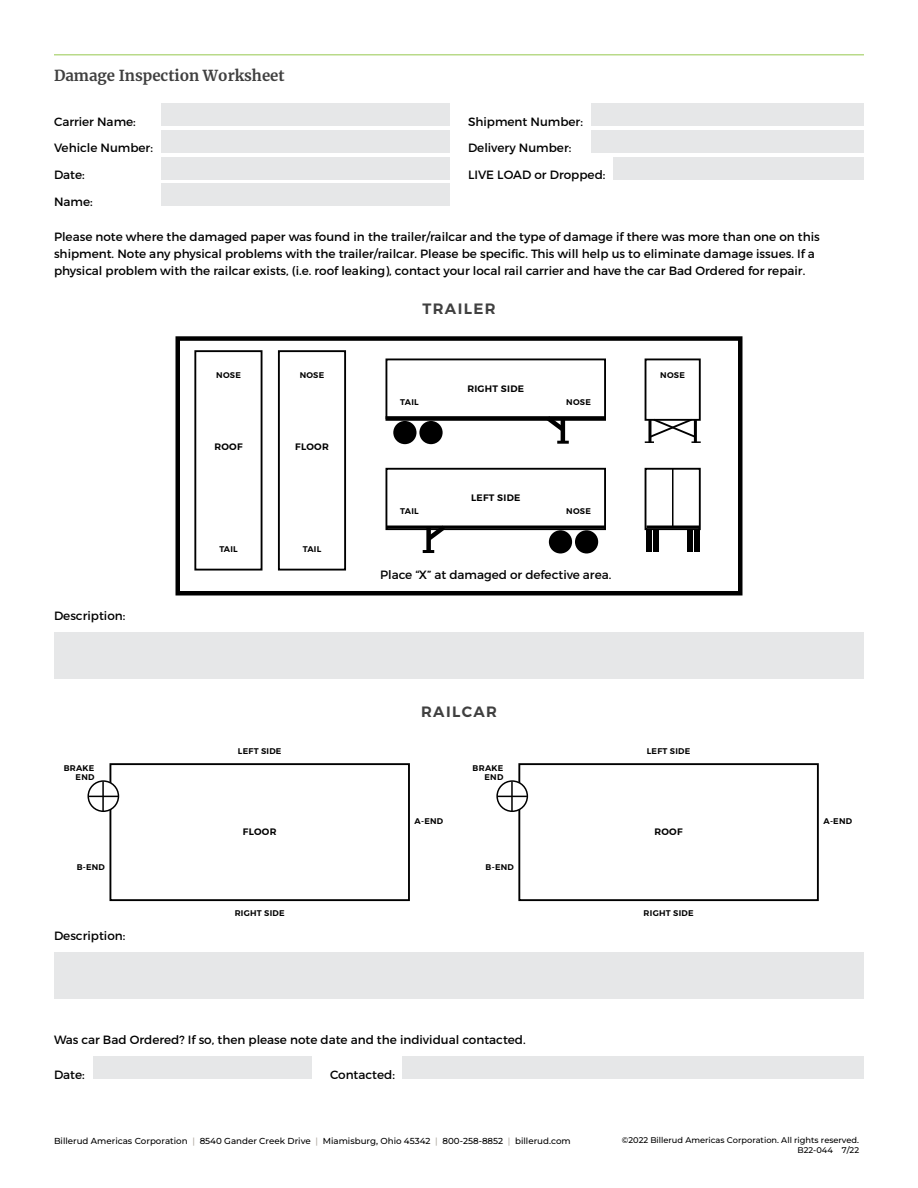
<style>
.page{position:relative;width:918px;height:1188px;background:#fff}
.page>*{position:absolute;margin:0;border:0;box-sizing:border-box;transform-origin:0 0}
.t1{font:700 15px "Merriweather";color:#404040}
.t2{font:600 15px "Montserrat";letter-spacing:.09em;color:#404040}
.t3{font:12px/17.2px "Montserrat";color:#000}
.t4{font:600 9.3px "Montserrat";letter-spacing:.03em;color:#000}
.t5{font:500 8.7px "Montserrat";color:#000}
.t6{font:600 8.25px/9px "Montserrat";letter-spacing:.03em;color:#000;text-align:right}
.t7{font:500 8.25px/9.9px "Montserrat";color:#000;text-align:right}
.s1{color:#b3ada5}
</style>
<div class="page">
<hr style="left:54px;top:54px;width:810px;height:2px;background:#b9da89">
<div style="left:162px;top:103px;width:288px;height:23px;background:#e6e7e8"></div>
<div style="left:591px;top:103px;width:273px;height:23px;background:#e6e7e8"></div>
<div style="left:162px;top:157px;width:288px;height:22px;background:#e6e7e8"></div>
<div style="left:94px;top:1056px;width:218px;height:22px;background:#e6e7e8"></div>
<div style="left:614px;top:157px;width:250px;height:22px;background:#e6e7e8"></div>
<div style="left:403px;top:1056px;width:461px;height:22px;background:#e6e7e8"></div>
<div style="left:162px;top:130px;width:288px;height:22px;background:#e6e7e8"></div>
<div style="left:591px;top:130px;width:273px;height:22px;background:#e6e7e8"></div>
<div style="left:162px;top:183px;width:288px;height:23px;background:#e6e7e8"></div>
<div style="left:176px;top:336px;width:566px;height:260px;border:4px solid #000"></div>
<div style="left:54px;top:633px;width:810px;height:46px;background:#e6e7e8"></div>
<div style="left:54px;top:952px;width:810px;height:47px;background:#e6e7e8"></div>
<div style="left:194px;top:350px;width:68px;height:221px;border:2px solid #000"></div>
<div style="left:278px;top:350px;width:68px;height:221px;border:2px solid #000"></div>
<div style="left:386px;top:358px;width:220px;height:63px;border:2px solid #000"></div>
<hr style="left:386px;top:416px;width:219px;height:3px;background:#000">
<svg style="left:541px;top:416px;width:28px;height:28px"></svg>
<div style="left:393px;top:421px;width:24px;height:23px;background:#000;border-radius:50%"></div>
<div style="left:419px;top:421px;width:24px;height:23px;background:#000;border-radius:50%"></div>
<div style="left:386px;top:468px;width:220px;height:62px;border:2px solid #000"></div>
<hr style="left:386px;top:526px;width:220px;height:3px;background:#000">
<svg style="left:422px;top:525px;width:28px;height:28px"></svg>
<div style="left:575px;top:530px;width:23px;height:24px;background:#000;border-radius:50%"></div>
<div style="left:549px;top:530px;width:23px;height:24px;background:#000;border-radius:50%"></div>
<div style="left:645px;top:358px;width:56px;height:63px;border:2px solid #000"></div>
<svg style="left:645px;top:417px;width:56px;height:26px"></svg>
<div style="left:645px;top:468px;width:56px;height:62px;border:2px solid #000"></div>
<hr style="left:647px;top:526px;width:52px;height:3px;background:#000">
<hr style="left:672px;top:469px;width:2px;height:58px;background:#000">
<div style="left:646px;top:530px;width:6px;height:22px;background:#000"></div>
<div style="left:687px;top:530px;width:5px;height:22px;background:#000"></div>
<div style="left:653px;top:530px;width:5px;height:22px;background:#000"></div>
<div style="left:694px;top:530px;width:5px;height:22px;background:#000"></div>
<div style="left:110px;top:763px;width:300px;height:138px;border:2px solid #000"></div>
<svg style="left:88px;top:781px;width:30px;height:30px"></svg>
<div style="left:87px;top:780px;width:32px;height:32px;border:2px solid #000;border-radius:50%"></div>
<hr style="left:102px;top:782px;width:2px;height:29px;background:#000">
<hr style="left:88px;top:796px;width:30px;height:1px;background:#000">
<div style="left:518px;top:763px;width:301px;height:138px;border:2px solid #000"></div>
<svg style="left:497px;top:781px;width:30px;height:30px"></svg>
<div style="left:496px;top:780px;width:32px;height:32px;border:2px solid #000;border-radius:50%"></div>
<hr style="left:511px;top:782px;width:2px;height:29px;background:#000">
<hr style="left:497px;top:796px;width:30px;height:1px;background:#000">
<p class="t1" style="left:54px;top:65px;width:232px">Damage Inspection Worksheet</p>
<p class="t3" style="left:54px;top:113px;width:83px">Carrier Name:</p>
<p class="t3" style="left:54px;top:140px;width:100px">Vehicle Number:</p>
<p class="t3" style="left:54px;top:166px;width:32px">Date:</p>
<p class="t3" style="left:54px;top:193px;width:40px">Name:</p>
<p class="t3" style="left:54px;top:228px;width:767px">Please note where the damaged paper was found in the trailer/railcar and the type of damage if there was more than one on this shipment. Note any physical problems with the trailer/railcar. Please be specific. This will help us to eliminate damage issues. If a physical problem with the railcar exists, (i.e. roof leaking), contact your local rail carrier and have the car Bad Ordered for repair.</p>
<p class="t3" style="left:468px;top:113px;width:116px">Shipment Number:</p>
<p class="t3" style="left:468px;top:139px;width:105px">Delivery Number:</p>
<p class="t3" style="left:468px;top:166px;width:139px">LIVE LOAD or Dropped:</p>
<p class="t2" style="left:422px;top:300px;width:75px">TRAILER</p>
<p class="t6" style="left:216px;top:371px;width:26px">NOSE</p>
<p class="t6" style="left:300px;top:371px;width:26px">NOSE</p>
<p class="t6" style="left:660px;top:371px;width:26px">NOSE</p>
<p class="t3" style="left:54px;top:607px;width:73px">Description:</p>
<p class="t6" style="left:64px;top:764px;width:32px">BRAKE<br>END</p>
<p class="t6" style="left:77px;top:862px;width:30px">B-END</p>
<p class="t3" style="left:54px;top:927px;width:73px">Description:</p>
<p class="t4" style="left:215px;top:441px;width:30px">ROOF</p>
<p class="t4" style="left:295px;top:441px;width:35px">FLOOR</p>
<p class="t6" style="left:219px;top:544px;width:20px">TAIL</p>
<p class="t6" style="left:303px;top:544px;width:20px">TAIL</p>
<p class="t6" style="left:238px;top:746px;width:45px">LEFT SIDE</p>
<p class="t4" style="left:243px;top:826px;width:35px">FLOOR</p>
<p class="t6" style="left:235px;top:909px;width:51px">RIGHT SIDE</p>
<p class="t6" style="left:400px;top:398px;width:20px">TAIL</p>
<p class="t6" style="left:400px;top:507px;width:20px">TAIL</p>
<p class="t4" style="left:467px;top:383px;width:58px">RIGHT SIDE</p>
<p class="t4" style="left:471px;top:492px;width:51px">LEFT SIDE</p>
<p class="t6" style="left:566px;top:398px;width:26px">NOSE</p>
<p class="t6" style="left:566px;top:507px;width:26px">NOSE</p>
<p class="t3" style="left:380px;top:566px;width:233px">Place “X” at damaged or defective area.</p>
<p class="t2" style="left:421px;top:702px;width:77px">RAILCAR</p>
<p class="t6" style="left:415px;top:817px;width:30px">A-END</p>
<p class="t6" style="left:473px;top:764px;width:32px">BRAKE<br>END</p>
<p class="t6" style="left:486px;top:862px;width:30px">B-END</p>
<p class="t6" style="left:647px;top:746px;width:45px">LEFT SIDE</p>
<p class="t4" style="left:655px;top:826px;width:30px">ROOF</p>
<p class="t6" style="left:644px;top:909px;width:51px">RIGHT SIDE</p>
<p class="t3" style="left:54px;top:1031px;width:473px">Was car Bad Ordered? If so, then please note date and the individual contacted.</p>
<p class="t3" style="left:54px;top:1066px;width:32px">Date:</p>
<p class="t3" style="left:330px;top:1066px;width:66px">Contacted:</p>
<p class="t6" style="left:824px;top:817px;width:30px">A-END</p>
<p class="t5" style="left:54px;top:1135px;width:518px">Billerud Americas Corporation <span class="s1">|</span> 8540 Gander Creek Drive <span class="s1">|</span> Miamisburg, Ohio 45342 <span class="s1">|</span> 800-258-8852 <span class="s1">|</span> billerud.com</p>
<p class="t7" style="left:622px;top:1135px;width:239px">©2022 Billerud Americas Corporation. All rights reserved.<br>B22-044 7/22</p>
</div>
